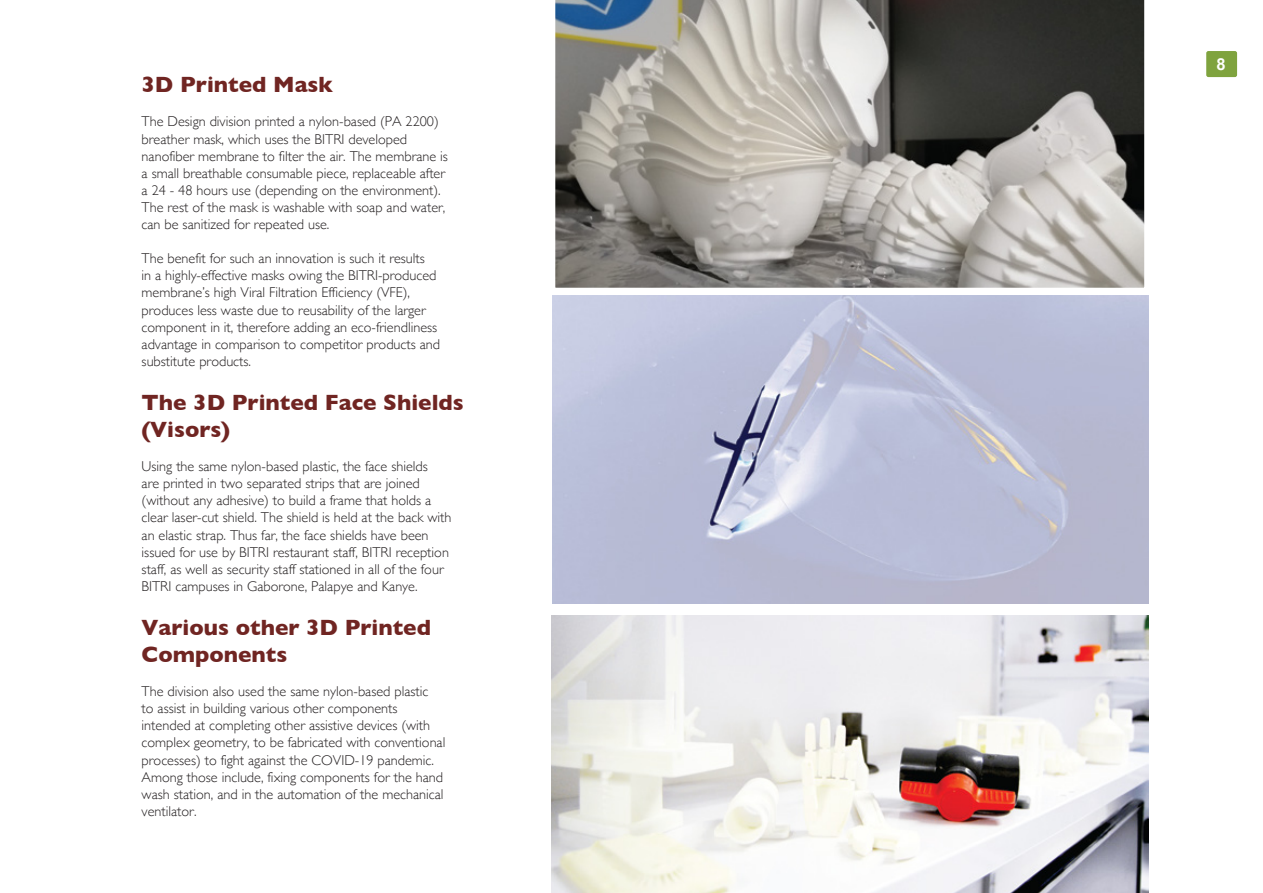
<style>
.page{position:relative;width:1263px;height:893px;background:#fff}
.page>*{position:absolute;margin:0;border:0;box-sizing:border-box;transform-origin:0 0}
.t1{font:700 22.5px/27px "Gill Sans";color:#702522}
.t2{font:700 16.5px "Arial";color:#fff}
.t3{font:300 14.25px/17.1px "Gill Sans";color:#231f20}
</style>
<div class="page">
<svg style="left:552px;top:0;width:597px;height:296px;background:#94928e"></svg>
<div style="left:1206px;top:51px;width:31px;height:26px;background:#7fa33e;border-radius:2px"></div>
<img style="left:553px;top:296px;width:595px;height:308px">
<img style="left:551px;top:616px;width:597px;height:277px">
<h1 class="t1" style="left:142px;top:71px;width:193px">3D Printed Mask</h1>
<p class="t3" style="left:142px;top:113px;width:308px">The Design division printed a nylon-based (PA 2200) breather mask, which uses the BITRI developed nanofiber membrane to filter the air. The membrane is a small breathable consumable piece, replaceable after a 24 - 48 hours use (depending on the environment).<br>The rest of the mask is washable with soap and water, can be sanitized for repeated use.</p>
<p class="t3" style="left:142px;top:249px;width:300px">The benefit for such an innovation is such it results<br>in a highly-effective masks owing the BITRI-produced membrane’s high Viral Filtration Efficiency (VFE), produces less waste due to reusability of the larger component in it, therefore adding an eco-friendliness advantage in comparison to competitor products and substitute products.</p>
<h1 class="t1" style="left:142px;top:388px;width:324px">The 3D Printed Face Shields (Visors)</h1>
<p class="t3" style="left:142px;top:457px;width:311px">Using the same nylon-based plastic, the face shields<br>are printed in two separated strips that are joined (without any adhesive) to build a frame that holds a clear laser-cut shield. The shield is held at the back with an elastic strap. Thus far, the face shields have been issued for use by BITRI restaurant staff, BITRI reception staff, as well as security staff stationed in all of the four BITRI campuses in Gaborone, Palapye and Kanye.</p>
<h1 class="t1" style="left:142px;top:613px;width:291px">Various other 3D Printed<br>Components</h1>
<p class="t3" style="left:142px;top:682px;width:305px">The division also used the same nylon-based plastic<br>to assist in building various other components intended at completing other assistive devices (with complex geometry, to be fabricated with conventional processes) to fight against the COVID-19 pandemic.<br>Among those include, fixing components for the hand wash station, and in the automation of the mechanical ventilator.</p>
<p class="t2" style="left:1216px;top:53px;width:11px">8</p>
</div>
